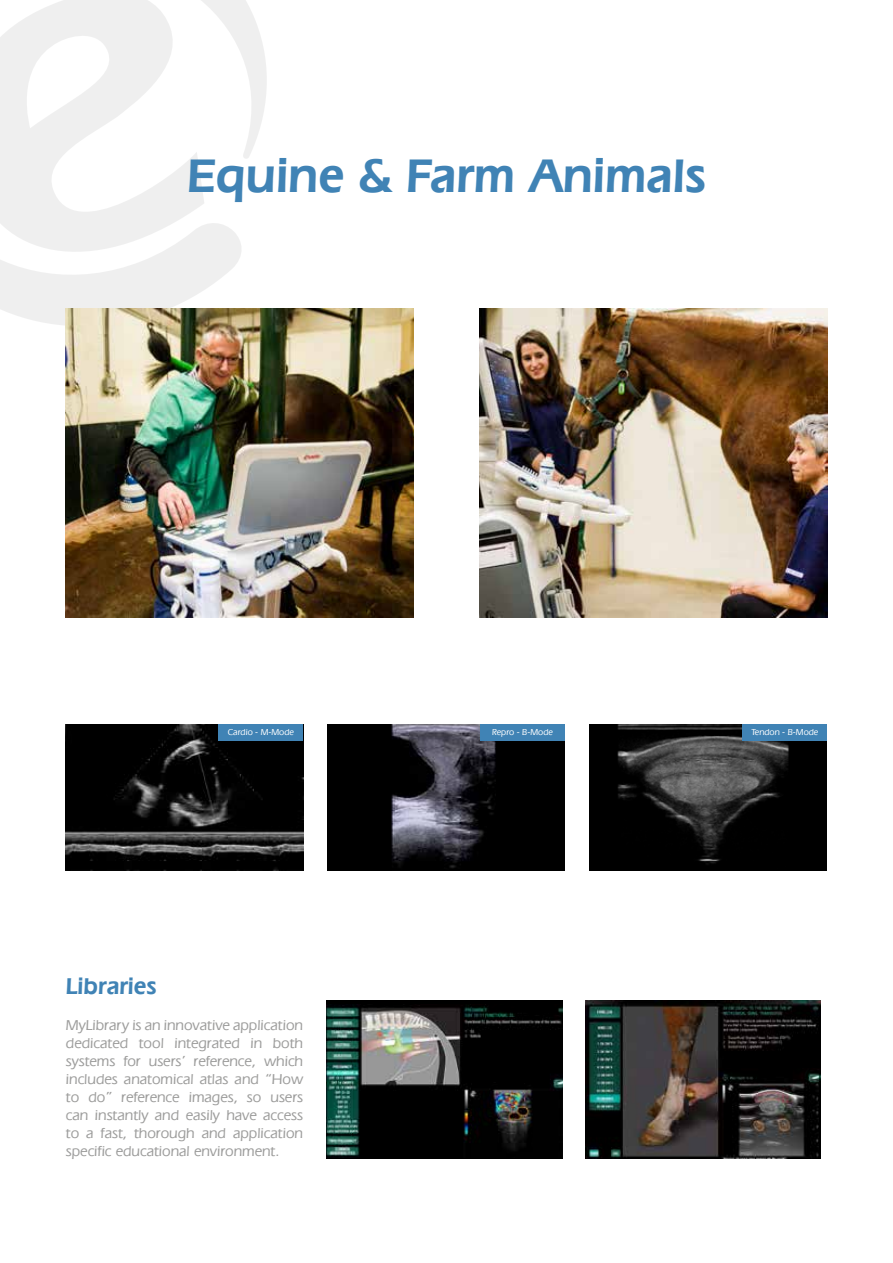
<style>
.page{position:relative;width:893px;height:1263px;background:#fff}
.page>*{position:absolute;margin:0;border:0;box-sizing:border-box;transform-origin:0 0}
.t1{font:600 49.5px "Eras IT Cby BT";color:#4083b5}
.t2{font:600 24px "Eras IT Cby BT";color:#4083b5}
.t3{font:500 15px/18px "Eras IT Cby BT";color:#9d9d9c;text-align:justify}
.t4{font:500 9px "Eras IT Cby BT";color:#fff}
</style>
<div class="page">
<div style="left:590px;top:724px;width:237px;height:147px;background:#000"></div>
<div style="left:328px;top:724px;width:237px;height:147px;background:#000"></div>
<svg style="left:0;top:0;width:286px;height:351px"></svg>
<img style="left:66px;top:309px;width:348px;height:308px">
<img style="left:480px;top:309px;width:347px;height:308px">
<img style="left:617px;top:724px;width:172px;height:141px">
<img style="left:66px;top:724px;width:237px;height:147px">
<img style="left:391px;top:724px;width:105px;height:144px">
<div style="left:326px;top:1001px;width:237px;height:158px;background:#000"></div>
<img style="left:326px;top:1005px;width:237px;height:153px">
<img style="left:586px;top:1001px;width:235px;height:158px">
<div style="left:219px;top:724px;width:84px;height:17px;background:#4083b5"></div>
<div style="left:480px;top:724px;width:85px;height:17px;background:#4083b5"></div>
<div style="left:743px;top:724px;width:84px;height:17px;background:#4083b5"></div>
<h1 class="t1" style="left:187px;top:145px;width:520px">Equine &amp; Farm Animals</h1>
<p class="t4" style="left:228px;top:727px;width:68px">Cardio - M-Mode</p>
<p class="t4" style="left:492px;top:727px;width:62px">Repro - B-Mode</p>
<p class="t4" style="left:751px;top:727px;width:68px">Tendon - B-Mode</p>
<h2 class="t2" style="left:66px;top:971px;width:92px">Libraries</h2>
<p class="t3" style="left:66px;top:1016px;width:239px">MyLibrary is an innovative application dedicated tool integrated in both systems for users’ reference, which includes anatomical atlas and “How to do” reference images, so users can instantly and easily have access to a fast, thorough and application specific educational environment.</p>
</div>
